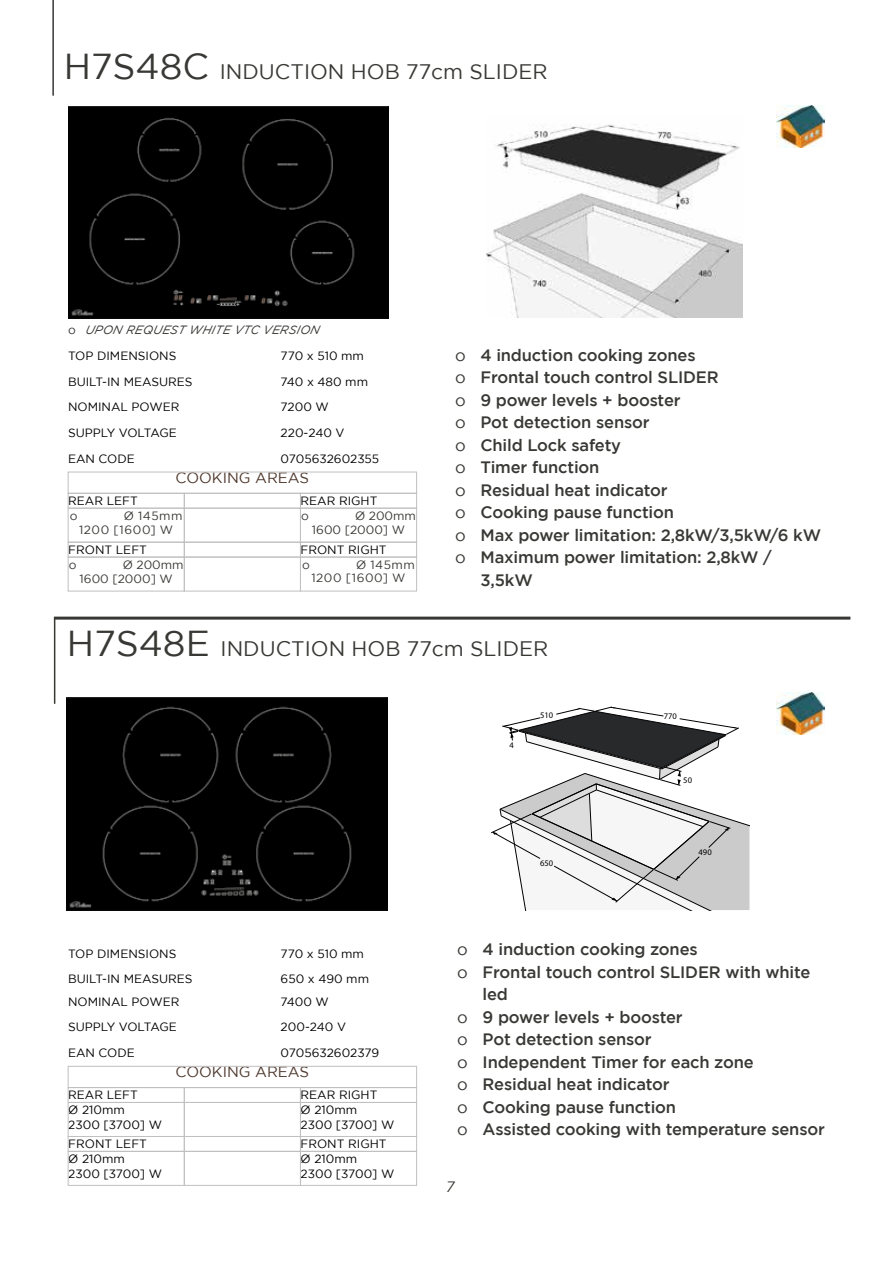
<style>
.page{position:relative;width:893px;height:1263px;background:#fff}
.page>*{position:absolute;margin:0;border:0;box-sizing:border-box;transform-origin:0 0}
.t1{font:21px "Gotham";color:#383935}
.t2{font:500 16.5px "Gotham";letter-spacing:-.01em;color:#383935}
.t3{font:15px "Gotham";color:#4f392e}
.t4{font:italic 15px "Gotham";color:#383935}
.t5{font:12px/14.4px "Gotham";color:#000}
.t6{font:12px/14.4px "Gotham";letter-spacing:.015em;color:#383935}
.t7{font:12px/13.5px "Gotham";letter-spacing:.04em;color:#383935}
.t8{font:italic 12px "Gotham";letter-spacing:.01em;color:#383935}
.t9{font:600 8.55px "Avant Garde LT";color:#000}
.s1{font-size:36px}
.s2{font-style:normal}
.s3{font-weight:400}
</style>
<div class="page">
<hr style="left:52px;top:0;width:2px;height:96px;background:#383935">
<hr style="left:54px;top:618px;width:1px;height:86px;background:#383935">
<div style="left:68px;top:106px;width:321px;height:213px;background:#000"></div>
<img style="left:487px;top:124px;width:256px;height:194px">
<div style="left:68px;top:493px;width:116px;height:15px;border:1px solid #c1c0c0"></div>
<div style="left:184px;top:493px;width:117px;height:15px;border:1px solid #c1c0c0"></div>
<div style="left:300px;top:493px;width:117px;height:15px;border:1px solid #c1c0c0"></div>
<div style="left:68px;top:472px;width:349px;height:21px;border:1px solid #c1c0c0"></div>
<div style="left:68px;top:508px;width:116px;height:34px;border:1px solid #c1c0c0"></div>
<div style="left:184px;top:508px;width:117px;height:34px;border:1px solid #c1c0c0"></div>
<div style="left:300px;top:508px;width:117px;height:34px;border:1px solid #c1c0c0"></div>
<div style="left:68px;top:557px;width:116px;height:34px;border:1px solid #c1c0c0"></div>
<div style="left:184px;top:557px;width:117px;height:34px;border:1px solid #c1c0c0"></div>
<div style="left:300px;top:557px;width:117px;height:34px;border:1px solid #c1c0c0"></div>
<div style="left:68px;top:542px;width:116px;height:15px;border:1px solid #c1c0c0"></div>
<div style="left:184px;top:542px;width:117px;height:15px;border:1px solid #c1c0c0"></div>
<div style="left:300px;top:542px;width:117px;height:15px;border:1px solid #c1c0c0"></div>
<div style="left:67px;top:697px;width:321px;height:213px;background:#000"></div>
<svg style="left:491px;top:707px;width:258px;height:203px"></svg>
<div style="left:68px;top:1087px;width:116px;height:15px;border:1px solid #c1c0c0"></div>
<div style="left:184px;top:1087px;width:117px;height:15px;border:1px solid #c1c0c0"></div>
<div style="left:300px;top:1087px;width:117px;height:15px;border:1px solid #c1c0c0"></div>
<div style="left:68px;top:1066px;width:349px;height:22px;border:1px solid #c1c0c0"></div>
<div style="left:68px;top:1102px;width:116px;height:34px;border:1px solid #c1c0c0"></div>
<div style="left:184px;top:1102px;width:117px;height:34px;border:1px solid #c1c0c0"></div>
<div style="left:300px;top:1102px;width:117px;height:34px;border:1px solid #c1c0c0"></div>
<div style="left:68px;top:1151px;width:116px;height:34px;border:1px solid #c1c0c0"></div>
<div style="left:184px;top:1151px;width:117px;height:34px;border:1px solid #c1c0c0"></div>
<div style="left:300px;top:1151px;width:117px;height:34px;border:1px solid #c1c0c0"></div>
<div style="left:68px;top:1136px;width:116px;height:15px;border:1px solid #c1c0c0"></div>
<div style="left:184px;top:1136px;width:117px;height:15px;border:1px solid #c1c0c0"></div>
<div style="left:300px;top:1136px;width:117px;height:15px;border:1px solid #c1c0c0"></div>
<hr style="left:54px;top:617px;width:796px;height:3px;background:#383935">
<img style="left:777px;top:692px;width:48px;height:43px">
<img style="left:777px;top:105px;width:48px;height:43px">
<p class="t1" style="left:64px;top:60px;width:485px"><span class="s1">H7S48C</span> INDUCTION HOB 77cm SLIDER</p>
<p class="t8" style="left:68px;top:323px;width:255px"><span class="s2">o</span> UPON REQUEST WHITE VTC VERSION</p>
<p class="t5" style="left:68px;top:349px;width:110px">TOP DIMENSIONS</p>
<p class="t5" style="left:281px;top:349px;width:85px">770 x 510 mm</p>
<p class="t5" style="left:68px;top:374px;width:126px">BUILT-IN MEASURES</p>
<p class="t5" style="left:281px;top:374px;width:89px">740 x 480 mm</p>
<p class="t5" style="left:68px;top:400px;width:113px">NOMINAL POWER</p>
<p class="t5" style="left:281px;top:400px;width:50px">7200 W</p>
<p class="t5" style="left:68px;top:425px;width:110px">SUPPLY VOLTAGE</p>
<p class="t5" style="left:281px;top:425px;width:65px">220-240 V</p>
<p class="t5" style="left:68px;top:451px;width:68px">EAN CODE</p>
<p class="t5" style="left:281px;top:451px;width:100px">0705632602355</p>
<p class="t5" style="left:68px;top:493px;width:71px">REAR LEFT</p>
<p class="t5" style="left:301px;top:493px;width:78px">REAR RIGHT</p>
<p class="t3" style="left:176px;top:469px;width:135px">COOKING AREAS</p>
<p class="t6" style="left:70px;top:508px;width:9px">o</p>
<p class="t7" style="left:79px;top:509px;width:105px;text-indent:45px">Ø 145mm<br>1200 [1600] W</p>
<p class="t6" style="left:301px;top:508px;width:9px">o</p>
<p class="t6" style="left:312px;top:508px;width:106px;text-indent:43px">Ø 200mm<br>1600 [2000] W</p>
<p class="t6" style="left:69px;top:557px;width:9px">o</p>
<p class="t6" style="left:80px;top:557px;width:106px;text-indent:43px">Ø 200mm<br>1600 [2000] W</p>
<p class="t6" style="left:302px;top:557px;width:9px">o</p>
<p class="t7" style="left:311px;top:558px;width:105px;text-indent:45px">Ø 145mm<br>1200 [1600] W</p>
<p class="t5" style="left:68px;top:542px;width:80px">FRONT LEFT</p>
<p class="t5" style="left:301px;top:542px;width:88px">FRONT RIGHT</p>
<p class="t2" style="left:455px;top:345px;width:242px"><span class="s3">o</span> 4 induction cooking zones</p>
<p class="t2" style="left:455px;top:368px;width:265px"><span class="s3">o</span> Frontal touch control SLIDER</p>
<p class="t2" style="left:455px;top:391px;width:227px"><span class="s3">o</span> 9 power levels + booster</p>
<p class="t2" style="left:455px;top:413px;width:196px"><span class="s3">o</span> Pot detection sensor</p>
<p class="t2" style="left:455px;top:436px;width:168px"><span class="s3">o</span> Child Lock safety</p>
<p class="t2" style="left:455px;top:458px;width:146px"><span class="s3">o</span> Timer function</p>
<p class="t2" style="left:455px;top:481px;width:214px"><span class="s3">o</span> Residual heat indicator</p>
<p class="t2" style="left:455px;top:503px;width:221px"><span class="s3">o</span> Cooking pause function</p>
<p class="t2" style="left:455px;top:526px;width:368px"><span class="s3">o</span> Max power limitation: 2,8kW/3,5kW/6 kW</p>
<p class="t2" style="left:455px;top:548px;width:318px"><span class="s3">o</span> Maximum power limitation: 2,8kW /</p>
<p class="t2" style="left:480px;top:571px;width:54px">3,5kW</p>
<p class="t1" style="left:67px;top:637px;width:483px"><span class="s1">H7S48E</span> INDUCTION HOB 77cm SLIDER</p>
<p class="t5" style="left:68px;top:946px;width:110px">TOP DIMENSIONS</p>
<p class="t5" style="left:281px;top:946px;width:85px">770 x 510 mm</p>
<p class="t5" style="left:68px;top:972px;width:126px">BUILT-IN MEASURES</p>
<p class="t5" style="left:281px;top:972px;width:90px">650 x 490 mm</p>
<p class="t5" style="left:68px;top:994px;width:113px">NOMINAL POWER</p>
<p class="t5" style="left:281px;top:994px;width:50px">7400 W</p>
<p class="t5" style="left:68px;top:1020px;width:110px">SUPPLY VOLTAGE</p>
<p class="t5" style="left:281px;top:1020px;width:67px">200-240 V</p>
<p class="t5" style="left:68px;top:1045px;width:68px">EAN CODE</p>
<p class="t5" style="left:281px;top:1045px;width:100px">0705632602379</p>
<p class="t5" style="left:68px;top:1088px;width:71px">REAR LEFT</p>
<p class="t5" style="left:301px;top:1088px;width:78px">REAR RIGHT</p>
<p class="t3" style="left:176px;top:1064px;width:135px">COOKING AREAS</p>
<p class="t5" style="left:68px;top:1103px;width:95px">Ø 210mm<br>2300 [3700] W</p>
<p class="t5" style="left:301px;top:1103px;width:95px">Ø 210mm<br>2300 [3700] W</p>
<p class="t5" style="left:68px;top:1151px;width:95px">Ø 210mm<br>2300 [3700] W</p>
<p class="t5" style="left:301px;top:1151px;width:95px">Ø 210mm<br>2300 [3700] W</p>
<p class="t5" style="left:68px;top:1137px;width:80px">FRONT LEFT</p>
<p class="t5" style="left:301px;top:1137px;width:88px">FRONT RIGHT</p>
<p class="t9" style="left:509px;top:740px;width:6px">4</p>
<p class="t9" style="left:540px;top:710px;width:15px">510</p>
<p class="t9" style="left:664px;top:710px;width:15px">770</p>
<p class="t9" style="left:683px;top:775px;width:10px">50</p>
<p class="t9" style="left:540px;top:857px;width:15px">650</p>
<p class="t9" style="left:699px;top:847px;width:15px">490</p>
<p class="t2" style="left:457px;top:940px;width:242px"><span class="s3">o</span> 4 induction cooking zones</p>
<p class="t2" style="left:457px;top:962px;width:355px"><span class="s3">o</span> Frontal touch control SLIDER with white</p>
<p class="t2" style="left:483px;top:985px;width:27px">led</p>
<p class="t2" style="left:457px;top:1007px;width:227px"><span class="s3">o</span> 9 power levels + booster</p>
<p class="t2" style="left:457px;top:1030px;width:196px"><span class="s3">o</span> Pot detection sensor</p>
<p class="t2" style="left:457px;top:1052px;width:298px"><span class="s3">o</span> Independent Timer for each zone</p>
<p class="t2" style="left:457px;top:1075px;width:214px"><span class="s3">o</span> Residual heat indicator</p>
<p class="t2" style="left:457px;top:1097px;width:221px"><span class="s3">o</span> Cooking pause function</p>
<p class="t2" style="left:457px;top:1120px;width:369px"><span class="s3">o</span> Assisted cooking with temperature sensor</p>
<p class="t4" style="left:445px;top:1178px;width:13px">7</p>
</div>
